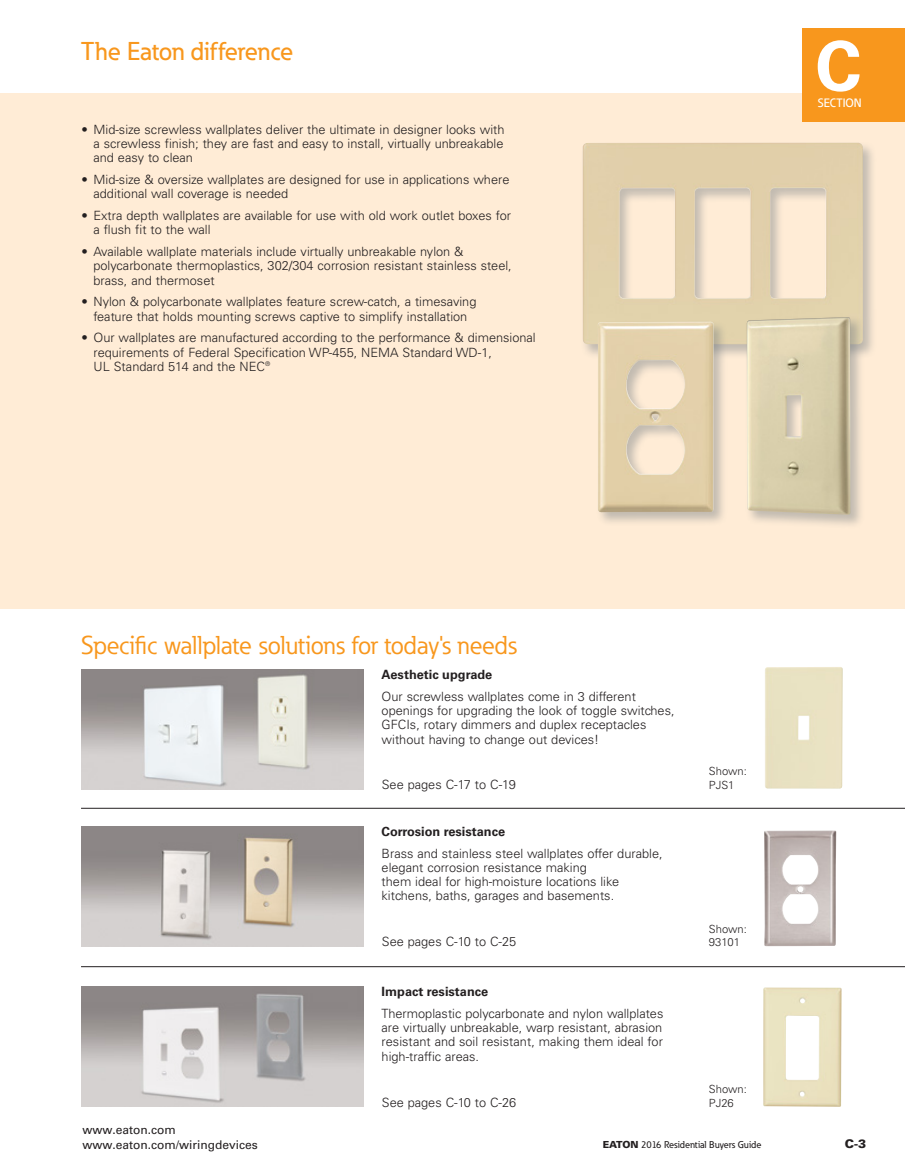
<style>
.page{position:relative;width:905px;height:1175px;background:#fff}
.page>*{position:absolute;margin:0;border:0;box-sizing:border-box;transform-origin:0 0}
.t1{font:700 69px "Univers LT Std";color:#fff}
.t2{font:25.5px "Eaton";letter-spacing:-.01em;color:#f8971d}
.t3{font:500 25.5px "Eaton";letter-spacing:-.01em;color:#f8971d}
.t4{font:300 12.75px/14.2px "Univers LT Std";color:#231f20}
.t5{font:700 12.75px "Univers LT Std";color:#231f20}
.t6{font:12px/14.4px "Univers LT Std";color:#231f20}
.t7{font:500 12px "Eaton";color:#fff}
.t8{font:900 12px "Univers LT Std";color:#231f20}
.t9{font:300 11.25px/14px "Univers LT Std";color:#231f20}
.t10{font:500 9.75px "Eaton";color:#231f20}
.s1{font-family:"Univers LT Std";font-weight:900}
</style>
<div class="page">
<img style="left:81px;top:987px;width:282px;height:119px">
<img style="left:81px;top:826px;width:282px;height:120px">
<img style="left:81px;top:669px;width:282px;height:120px">
<div style="left:0;top:94px;width:904px;height:515px;background:#ffecd6"></div>
<hr style="left:81px;top:808px;width:823px;height:1px;background:#231f20">
<hr style="left:81px;top:966px;width:823px;height:1px;background:#231f20">
<div style="left:580px;top:141px;width:297px;height:217px;background:#6a747b;opacity:.41"></div>
<img style="left:582px;top:143px;width:281px;height:201px">
<div style="left:744px;top:315px;width:120px;height:213px;background:#6a747b;opacity:.41"></div>
<img style="left:746px;top:317px;width:105px;height:198px">
<div style="left:595px;top:319px;width:133px;height:207px;background:#6a747b;opacity:.41"></div>
<img style="left:596px;top:322px;width:118px;height:191px">
<div style="left:765px;top:667px;width:77px;height:121px;background:#e9e2c2"></div>
<img style="left:764px;top:830px;width:72px;height:116px">
<img style="left:763px;top:987px;width:78px;height:120px">
<div style="left:802px;top:28px;width:102px;height:93px;background:#f8971d"></div>
<h2 class="t3" style="left:81px;top:36px;width:214px">The Eaton difference</h2>
<p class="t4" style="left:93px;top:122px;width:412px;text-align:justify;text-indent:-12px">• Mid-size screwless wallplates deliver the ultimate in designer looks with a screwless finish; they are fast and easy to install, virtually unbreakable and easy to clean</p>
<p class="t4" style="left:93px;top:172px;width:417px;text-indent:-12px">• Mid-size &amp; oversize wallplates are designed for use in applications where additional wall coverage is needed</p>
<p class="t4" style="left:93px;top:208px;width:419px;text-indent:-12px">• Extra depth wallplates are available for use with old work outlet boxes for a flush fit to the wall</p>
<p class="t4" style="left:93px;top:244px;width:420px;text-indent:-12px">• Available wallplate materials include virtually unbreakable nylon &amp; polycarbonate thermoplastics, 302/304 corrosion resistant stainless steel, brass, and thermoset</p>
<p class="t4" style="left:81px;top:295px;width:396px;text-align:center">• Nylon &amp; polycarbonate wallplates feature screw-catch, a timesaving feature that holds mounting screws captive to simplify installation</p>
<p class="t4" style="left:93px;top:331px;width:444px;text-indent:-12px">• Our wallplates are manufactured according to the performance &amp; dimensional requirements of Federal Specification WP-455, NEMA Standard WD-1,<br>UL Standard 514 and the NEC<sup>®</sup></p>
<h1 class="t1" style="left:815px;top:26px;width:48px">C</h1>
<p class="t7" style="left:817px;top:95px;width:45px">SECTION</p>
<h2 class="t2" style="left:81px;top:628px;width:437px">Specific wallplate solutions for today's needs</h2>
<p class="t5" style="left:381px;top:667px;width:112px">Aesthetic upgrade</p>
<p class="t4" style="left:381px;top:689px;width:294px">Our screwless wallplates come in 3 different openings for upgrading the look of toggle switches, GFCIs, rotary dimmers and duplex receptacles without having to change out devices!</p>
<p class="t4" style="left:382px;top:777px;width:135px">See pages C-17 to C-19</p>
<p class="t5" style="left:381px;top:824px;width:125px">Corrosion resistance</p>
<p class="t4" style="left:381px;top:846px;width:282px">Brass and stainless steel wallplates offer durable, elegant corrosion resistance making<br>them ideal for high-moisture locations like kitchens, baths, garages and basements.</p>
<p class="t4" style="left:382px;top:934px;width:136px">See pages C-10 to C-25</p>
<p class="t5" style="left:381px;top:984px;width:108px">Impact resistance</p>
<p class="t4" style="left:381px;top:1006px;width:283px;text-align:justify">Thermoplastic polycarbonate and nylon wallplates are virtually unbreakable, warp resistant, abrasion resistant and soil resistant, making them ideal for high-traffic areas.</p>
<p class="t4" style="left:382px;top:1095px;width:136px">See pages C-10 to C-26</p>
<p class="t9" style="left:708px;top:764px;width:40px">Shown:<br>PJS1</p>
<p class="t9" style="left:708px;top:921px;width:40px">Shown:<br>93101</p>
<p class="t9" style="left:708px;top:1081px;width:40px">Shown:<br>PJ26</p>
<p class="t6" style="left:82px;top:1122px;width:177px">www.eaton.com www.eaton.com/wiringdevices</p>
<p class="t10" style="left:602px;top:1138px;width:160px"><span class="s1">EATON</span> 2016 Residential Buyers Guide</p>
<p class="t8" style="left:844px;top:1136px;width:23px">C-3</p>
</div>
